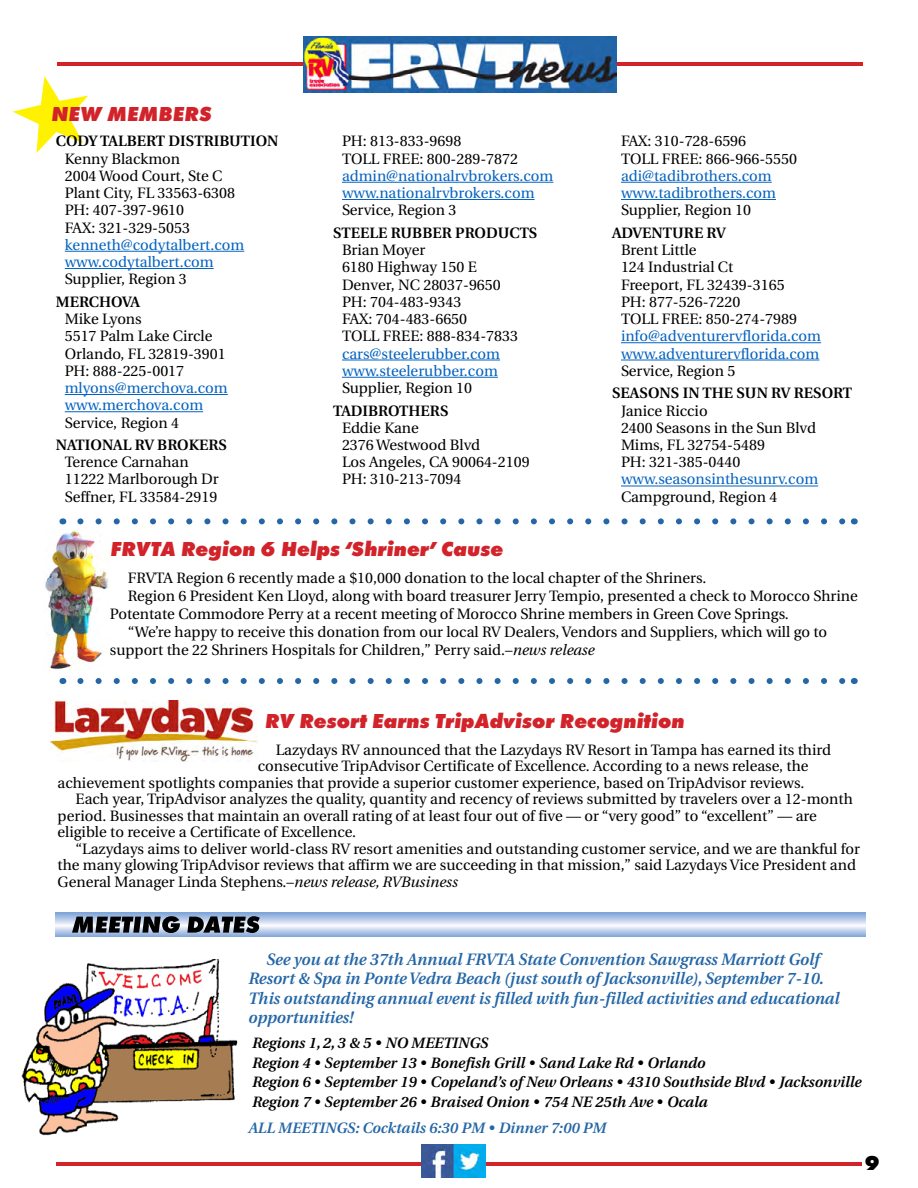
<style>
.page{position:relative;width:918px;height:1188px;background:#fff}
.page>*{position:absolute;margin:0;border:0;box-sizing:border-box;transform-origin:0 0}
.t1{font:italic 800 21px "Futura T";color:#d2232a}
.t2{font:800 21px "Futura T";color:#000}
.t3{font:italic 600 16.5px/19.5px "Utopia";color:#2466a6}
.t4{font:15px/17.2px "Utopia";color:#000}
.t5{font:15px/17.2px "Utopia";color:#0563c1}
.t6{font:italic 600 15px/19.5px "Utopia";color:#000}
.t7{font:600 15px "Utopia";color:#000}
.t8{font:italic 600 15px "Utopia";color:#2466a6}
.s1{font-style:italic}
</style>
<div class="page">
<hr style="left:57px;top:62px;width:806px;height:4px;background:#d2232a">
<hr style="left:56px;top:1162px;width:806px;height:4px;background:#d2232a">
<img style="left:304px;top:36px;width:313px;height:56px">
<svg style="left:80px;top:678px;width:765px;height:6px"></svg>
<svg style="left:13px;top:76px;width:75px;height:77px"></svg>
<hr style="left:65px;top:251px;width:179px;height:1px;background:#0563c1">
<hr style="left:65px;top:268px;width:149px;height:1px;background:#0563c1">
<hr style="left:65px;top:394px;width:163px;height:1px;background:#0563c1">
<hr style="left:65px;top:411px;width:138px;height:1px;background:#0563c1">
<hr style="left:342px;top:182px;width:211px;height:1px;background:#0563c1">
<hr style="left:342px;top:199px;width:193px;height:1px;background:#0563c1">
<hr style="left:342px;top:360px;width:158px;height:1px;background:#0563c1">
<hr style="left:342px;top:377px;width:156px;height:1px;background:#0563c1">
<hr style="left:621px;top:182px;width:151px;height:1px;background:#0563c1">
<hr style="left:621px;top:199px;width:155px;height:1px;background:#0563c1">
<hr style="left:621px;top:342px;width:200px;height:1px;background:#0563c1">
<hr style="left:621px;top:360px;width:198px;height:1px;background:#0563c1">
<hr style="left:621px;top:486px;width:197px;height:1px;background:#0563c1">
<img style="left:21px;top:959px;width:217px;height:177px">
<svg style="left:80px;top:518px;width:765px;height:6px"></svg>
<svg style="left:56px;top:913px;width:810px;height:24px"></svg>
<svg style="left:72px;top:916px;width:188px;height:17px"></svg>
<img style="left:421px;top:1145px;width:65px;height:32px">
<img style="left:45px;top:529px;width:64px;height:141px">
<img style="left:50px;top:700px;width:208px;height:61px">
<h1 class="t1" style="left:51px;top:102px;width:162px">NEW MEMBERS</h1>
<p class="t7" style="left:56px;top:133px;width:224px">CODY TALBERT DISTRIBUTION</p>
<p class="t4" style="left:65px;top:150px;width:172px">Kenny Blackmon<br>2004 Wood Court, Ste C<br>Plant City, FL 33563-6308<br>PH: 407-397-9610<br>FAX: 321-329-5053</p>
<p class="t5" style="left:65px;top:236px;width:181px">kenneth@codytalbert.com www.codytalbert.com</p>
<p class="t4" style="left:65px;top:271px;width:124px">Supplier, Region 3</p>
<p class="t7" style="left:56px;top:293px;width:86px">MERCHOVA</p>
<p class="t4" style="left:65px;top:311px;width:162px">Mike Lyons<br>5517 Palm Lake Circle<br>Orlando, FL 32819-3901<br>PH: 888-225-0017</p>
<p class="t5" style="left:65px;top:380px;width:164px">mlyons@merchova.com www.merchova.com</p>
<p class="t4" style="left:65px;top:414px;width:116px">Service, Region 4</p>
<p class="t7" style="left:56px;top:436px;width:173px">NATIONAL RV BROKERS</p>
<p class="t4" style="left:65px;top:454px;width:155px">Terence Carnahan<br>11222 Marlborough Dr<br>Seffner, FL 33584-2919</p>
<p class="t4" style="left:342px;top:133px;width:178px">PH: 813-833-9698<br>TOLL FREE: 800-289-7872</p>
<p class="t5" style="left:342px;top:167px;width:213px">admin@nationalrvbrokers.com www.nationalrvbrokers.com</p>
<p class="t4" style="left:342px;top:202px;width:116px">Service, Region 3</p>
<p class="t7" style="left:333px;top:224px;width:206px">STEELE RUBBER PRODUCTS</p>
<p class="t4" style="left:342px;top:242px;width:178px">Brian Moyer<br>6180 Highway 150 E<br>Denver, NC 28037-9650<br>PH: 704-483-9343<br>FAX: 704-483-6650<br>TOLL FREE: 888-834-7833</p>
<p class="t5" style="left:342px;top:345px;width:160px">cars@steelerubber.com www.steelerubber.com</p>
<p class="t4" style="left:342px;top:380px;width:132px">Supplier, Region 10</p>
<p class="t7" style="left:333px;top:402px;width:117px">TADIBROTHERS</p>
<p class="t4" style="left:342px;top:419px;width:189px">Eddie Kane<br>2376 Westwood Blvd<br>Los Angeles, CA 90064-2109<br>PH: 310-213-7094</p>
<p class="t4" style="left:621px;top:133px;width:178px">FAX: 310-728-6596<br>TOLL FREE: 866-966-5550</p>
<p class="t5" style="left:621px;top:167px;width:157px">adi@tadibrothers.com www.tadibrothers.com</p>
<p class="t4" style="left:621px;top:202px;width:132px">Supplier, Region 10</p>
<p class="t7" style="left:612px;top:224px;width:115px">ADVENTURE RV</p>
<p class="t4" style="left:621px;top:242px;width:178px">Brent Little<br>124 Industrial Ct<br>Freeport, FL 32439-3165<br>PH: 877-526-7220<br>TOLL FREE: 850-274-7989</p>
<p class="t5" style="left:621px;top:328px;width:202px">info@adventurervflorida.com www.adventurervflorida.com</p>
<p class="t4" style="left:621px;top:362px;width:116px">Service, Region 5</p>
<p class="t7" style="left:612px;top:385px;width:242px">SEASONS IN THE SUN RV RESORT</p>
<p class="t4" style="left:621px;top:402px;width:197px">Janice Riccio<br>2400 Seasons in the Sun Blvd<br>Mims, FL 32754-5489<br>PH: 321-385-0440</p>
<p class="t5" style="left:621px;top:471px;width:199px">www.seasonsinthesunrv.com</p>
<p class="t4" style="left:621px;top:488px;width:158px">Campground, Region 4</p>
<h1 class="t1" style="left:110px;top:537px;width:394px">FRVTA Region 6 Helps ‘Shriner’ Cause</h1>
<p class="t4" style="left:128px;top:570px;width:580px">FRVTA Region 6 recently made a $10,000 donation to the local chapter of the Shriners.</p>
<p class="t4" style="left:128px;top:588px;width:732px">Region 6 President Ken Lloyd, along with board treasurer Jerry Tempio, presented a check to Morocco Shrine</p>
<p class="t4" style="left:110px;top:606px;width:681px">Potentate Commodore Perry at a recent meeting of Morocco Shrine members in Green Cove Springs.</p>
<p class="t4" style="left:128px;top:624px;width:701px">“We’re happy to receive this donation from our local RV Dealers, Vendors and Suppliers, which will go to</p>
<p class="t4" style="left:110px;top:642px;width:486px">support the 22 Shriners Hospitals for Children,” Perry said.–<span class="s1">news release</span></p>
<h1 class="t1" style="left:265px;top:708px;width:421px">RV Resort Earns TripAdvisor Recognition</h1>
<p class="t4" style="left:276px;top:741px;width:557px">Lazydays RV announced that the Lazydays RV Resort in Tampa has earned its third</p>
<p class="t4" style="left:258px;top:758px;width:552px">consecutive TripAdvisor Certificate of Excellence. According to a news release, the</p>
<p class="t4" style="left:58px;top:774px;width:748px">achievement spotlights companies that provide a superior customer experience, based on TripAdvisor reviews.</p>
<p class="t4" style="left:76px;top:791px;width:779px">Each year, TripAdvisor analyzes the quality, quantity and recency of reviews submitted by travelers over a 12-month</p>
<p class="t4" style="left:58px;top:807px;width:761px">period. Businesses that maintain an overall rating of at least four out of five — or “very good” to “excellent” — are</p>
<p class="t4" style="left:58px;top:824px;width:300px">eligible to receive a Certificate of Excellence.</p>
<p class="t4" style="left:76px;top:840px;width:786px">“Lazydays aims to deliver world-class RV resort amenities and outstanding customer service, and we are thankful for</p>
<p class="t4" style="left:58px;top:857px;width:800px">the many glowing TripAdvisor reviews that affirm we are succeeding in that mission,” said Lazydays Vice President and</p>
<p class="t4" style="left:58px;top:873px;width:402px">General Manager Linda Stephens.–<span class="s1">news release, RVBusiness</span></p>
<p class="t3" style="left:248px;top:949px;width:593px;text-indent:18px">See you at the 37th Annual FRVTA State Convention Sawgrass Marriott Golf Resort &amp; Spa in Ponte Vedra Beach (just south of Jacksonville), September 7-10.<br>This outstanding annual event is filled with fun-filled activities and educational opportunities!</p>
<p class="t6" style="left:252px;top:1033px;width:611px">Regions 1, 2, 3 &amp; 5 • NO MEETINGS<br>Region 4 • September 13 • Bonefish Grill • Sand Lake Rd • Orlando<br>Region 6 • September 19 • Copeland’s of New Orleans • 4310 Southside Blvd • Jacksonville Region 7 • September 26 • Braised Onion • 754 NE 25th Ave • Ocala</p>
<p class="t8" style="left:248px;top:1119px;width:359px">ALL MEETINGS: Cocktails 6:30 PM • Dinner 7:00 PM</p>
<h1 class="t2" style="left:865px;top:1151px;width:16px">9</h1>
</div>
